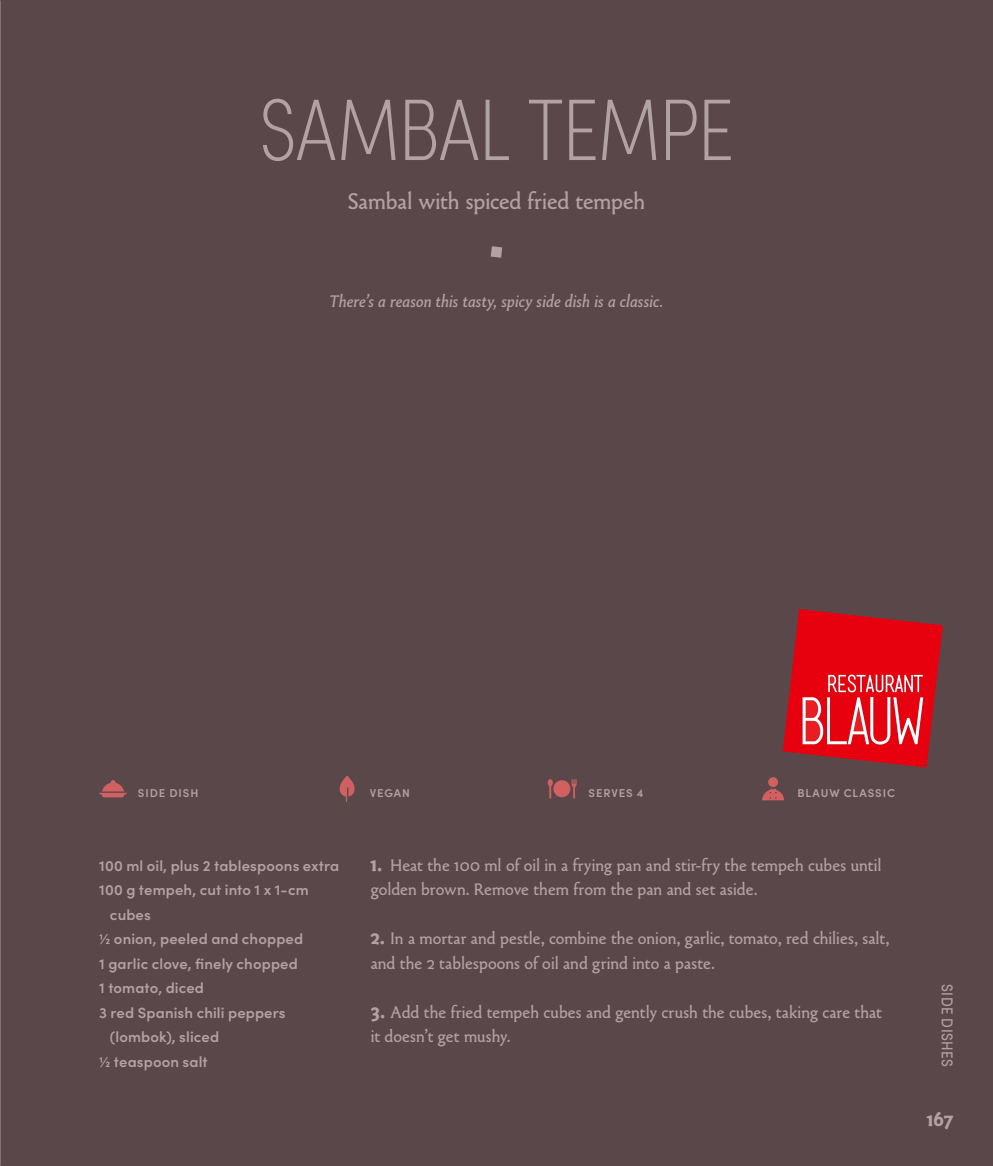
<style>
.page{position:relative;width:993px;height:1166px;background:#fff}
.page>*{position:absolute;margin:0;border:0;box-sizing:border-box;transform-origin:0 0}
.t1{font:200 87.5px "Sofia Pro Condensed";letter-spacing:-.005em;color:#b1a2a5}
.t2{font:23.62px "Paradigm Pro";letter-spacing:-.005em;color:#b1a2a5}
.t3{font:700 21px "Paradigm Pro";color:#b1a2a5}
.t4{font:17.5px/24.5px "Paradigm Pro";letter-spacing:.005em;color:#b1a2a5}
.t5{font:italic 17.5px "Paradigm Pro";color:#b1a2a5}
.t6{font:condensed 15.75px "Sofia Pro";letter-spacing:.03em;color:#b1a2a5}
.t7{font:600 14.88px "Sofia Pro";letter-spacing:.01em;color:#b1a2a5}
.t8{font:600 11.38px "Sofia Pro";letter-spacing:.08em;color:#b1a2a5}
.s1{font-weight:700;font-size:21px}
</style>
<div class="page">
<div style="left:0;top:0;width:992px;height:1166px;background:#5a474a"></div>
<img style="left:0;top:0;width:1px;height:1166px">
<svg style="left:490px;top:246px;width:12px;height:12px"></svg>
<svg style="left:547px;top:779px;width:29px;height:19px"></svg>
<svg style="left:339px;top:776px;width:15px;height:25px"></svg>
<div style="left:768px;top:777px;width:9px;height:10px;background:#d16161;border-radius:50%"></div>
<svg style="left:762px;top:788px;width:21px;height:12px"></svg>
<svg style="left:99px;top:780px;width:28px;height:17px"></svg>
<svg style="left:782px;top:609px;width:160px;height:158px"></svg>
<h1 class="t1" style="left:260px;top:67px;width:475px">SAMBAL TEMPE</h1>
<h2 class="t2" style="left:347px;top:187px;width:299px">Sambal with spiced fried tempeh</h2>
<p class="t5" style="left:329px;top:291px;width:335px">There’s a reason this tasty, spicy side dish is a classic.</p>
<p class="t8" style="left:138px;top:784px;width:62px">SIDE DISH</p>
<p class="t8" style="left:369px;top:784px;width:42px">VEGAN</p>
<p class="t8" style="left:588px;top:784px;width:56px">SERVES 4</p>
<p class="t8" style="left:797px;top:784px;width:99px">BLAUW CLASSIC</p>
<p class="t7" style="left:99px;top:854px;width:241px">100 ml oil, plus 2 tablespoons extra</p>
<p class="t7" style="left:99px;top:879px;width:211px">100 g tempeh, cut into 1 x 1-cm</p>
<p class="t7" style="left:110px;top:903px;width:42px">cubes</p>
<p class="t7" style="left:99px;top:928px;width:205px">½ onion, peeled and chopped</p>
<p class="t7" style="left:99px;top:952px;width:200px">1 garlic clove, finely chopped</p>
<p class="t7" style="left:99px;top:977px;width:106px">1 tomato, diced</p>
<p class="t7" style="left:99px;top:1001px;width:188px">3 red Spanish chili peppers</p>
<p class="t7" style="left:110px;top:1026px;width:111px">(lombok), sliced</p>
<p class="t7" style="left:99px;top:1050px;width:110px">½ teaspoon salt</p>
<p class="t4" style="left:370px;top:853px;width:512px"><span class="s1">1.</span> Heat the 100 ml of oil in a frying pan and stir-fry the tempeh cubes until golden brown. Remove them from the pan and set aside.</p>
<p class="t4" style="left:370px;top:926px;width:520px"><span class="s1">2.</span> In a mortar and pestle, combine the onion, garlic, tomato, red chilies, salt, and the 2 tablespoons of oil and grind into a paste.</p>
<p class="t4" style="left:370px;top:1000px;width:512px"><span class="s1">3.</span> Add the fried tempeh cubes and gently crush the cubes, taking care that it doesn’t get mushy.</p>
<p class="t6" style="left:957px;top:984px;width:84px;rotate:90deg">SIDE DISHES</p>
<p class="t3" style="left:926px;top:1107px;width:28px">167</p>
</div>
